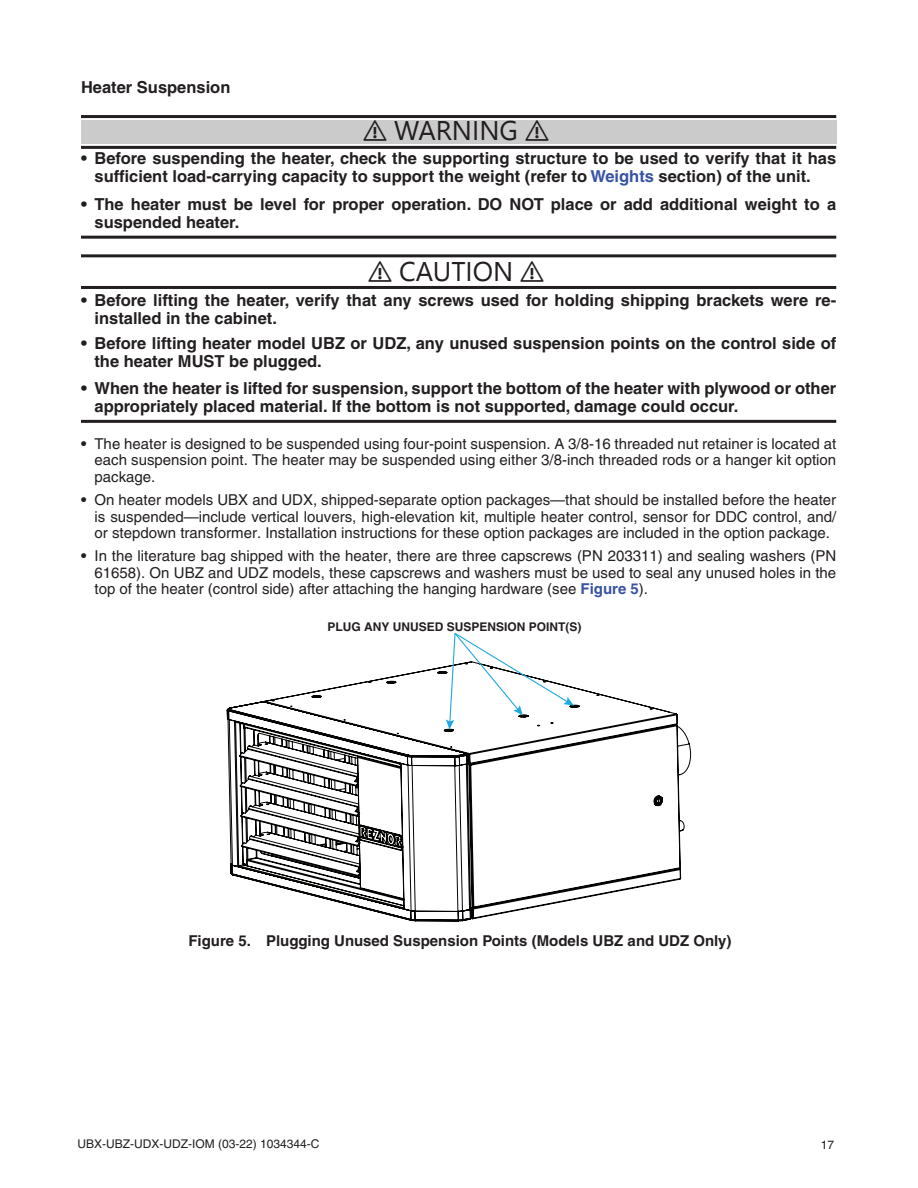
<style>
.page{position:relative;width:918px;height:1188px;background:#fff}
.page>*{position:absolute;margin:0;border:0;box-sizing:border-box;transform-origin:0 0}
.SUBHEADING1{font:700 16.5px/18px "Helvetica";color:#231f20}
.t1{font:15px/16.5px "Helvetica";color:#231f20;text-align:justify}
.t2{font:700 15px "Helvetica";color:#231f20}
.t3{font:12px "Helvetica";color:#231f20}
.t4{font:700 12px "Helvetica";color:#231f20}
.s1{color:#3853a3}
.s2{font-weight:700}
.s3{font-weight:700;color:#3853a3}
</style>
<div class="page">
<div style="left:81px;top:120px;width:755px;height:24px;background:#cbcbcb"></div>
<hr style="left:81px;top:115px;width:755px;height:3px;background:#231f20">
<hr style="left:81px;top:146px;width:755px;height:3px;background:#231f20">
<hr style="left:81px;top:236px;width:755px;height:3px;background:#231f20">
<hr style="left:81px;top:254px;width:755px;height:3px;background:#231f20">
<hr style="left:81px;top:286px;width:755px;height:3px;background:#231f20">
<hr style="left:81px;top:420px;width:755px;height:3px;background:#231f20">
<svg style="left:226px;top:666px;width:465px;height:256px"></svg>
<svg style="left:446px;top:633px;width:128px;height:97px"></svg>
<p class="SUBHEADING1" style="left:81px;top:78px;width:151px">Heater Suspension</p>
<p class="SUBHEADING1" style="left:94px;top:149px;width:743px;text-indent:-14px">• Before suspending the heater, check the supporting structure to be used to verify that it has sufficient load-carrying capacity to support the weight (refer to <span class="s1">Weights</span> section) of the unit.</p>
<p class="SUBHEADING1" style="left:94px;top:195px;width:743px;text-indent:-14px">• The heater must be level for proper operation. DO NOT place or add additional weight to a suspended heater.</p>
<p class="SUBHEADING1" style="left:94px;top:291px;width:743px;text-indent:-14px">• Before lifting the heater, verify that any screws used for holding shipping brackets were re&shy;installed in the cabinet.</p>
<p class="SUBHEADING1" style="left:94px;top:334px;width:743px;text-indent:-14px">• Before lifting heater model UBZ or UDZ, any unused suspension points on the control side of the heater MUST be plugged.</p>
<p class="SUBHEADING1" style="left:94px;top:379px;width:743px;text-indent:-14px">• When the heater is lifted for suspension, support the bottom of the heater with plywood or other appropriately placed material. If the bottom is not supported, damage could occur.</p>
<p class="t1" style="left:94px;top:435px;width:743px;text-indent:-14px"><span class="s2">•</span> The heater is designed to be suspended using four-point suspension. A 3/8-16 threaded nut retainer is located at each suspension point. The heater may be suspended using either 3/8-inch threaded rods or a hanger kit option package.</p>
<p class="t1" style="left:94px;top:492px;width:743px;text-indent:-14px"><span class="s2">•</span> On heater models UBX and UDX, shipped-separate option packages—that should be installed before the heater is suspended—include vertical louvers, high-elevation kit, multiple heater control, sensor for DDC control, and/ or stepdown transformer. Installation instructions for these option packages are included in the option package.</p>
<p class="t1" style="left:94px;top:548px;width:743px;text-indent:-14px"><span class="s2">•</span> In the literature bag shipped with the heater, there are three capscrews (PN 203311) and sealing washers (PN 61658). On UBZ and UDZ models, these capscrews and washers must be used to seal any unused holes in the top of the heater (control side) after attaching the hanging hardware (see <span class="s3">Figure 5</span>).</p>
<p class="t4" style="left:328px;top:619px;width:256px">PLUG ANY UNUSED SUSPENSION POINT(S)</p>
<p class="t2" style="left:188px;top:932px;width:545px">Figure 5. Plugging Unused Suspension Points (Models UBZ and UDZ Only)</p>
<p class="t3" style="left:77px;top:1137px;width:244px">UBX-UBZ-UDX-UDZ-IOM (03-22) 1034344-C</p>
<p class="t3" style="left:821px;top:1138px;width:15px">17</p>
</div>
